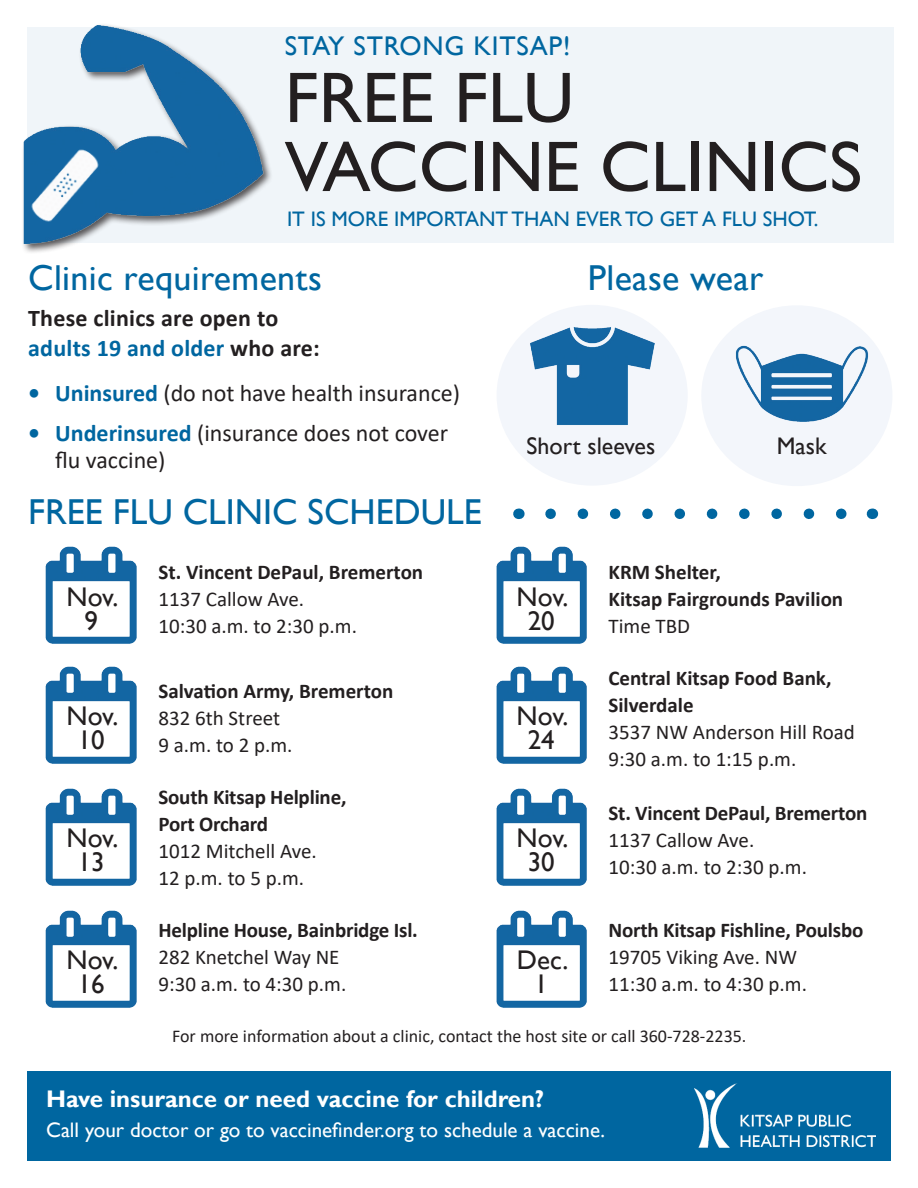
<style>
.page{position:relative;width:918px;height:1188px;background:#fff}
.page>*{position:absolute;margin:0;border:0;box-sizing:border-box;transform-origin:0 0}
.t1{font:72px "Gill Sans";color:#231f20}
.t2{font:36px "Gill Sans";letter-spacing:.01em;color:#0066a0}
.t3{font:27px "Gill Sans";color:#231f20}
.t4{font:27px "Gill Sans";letter-spacing:.03em;color:#0066a0}
.t5{font:24px/27px "Calibri";color:#231f20}
.t6{font:700 24px "Gill Sans";color:#fff}
.t7{font:700 24px "Calibri";letter-spacing:.01em;color:#0066a0}
.t8{font:700 24px "Calibri";letter-spacing:.01em;color:#231f20}
.t9{font:24px "Gill Sans";color:#231f20}
.t10{font:21px "Calibri";color:#231f20}
.t11{font:700 21px "Calibri";letter-spacing:-.01em;color:#231f20}
.t12{font:21px "Gill Sans";color:#fff}
.t13{font:21px "Gill Sans";color:#0066a0}
.t14{font:18px "Calibri";color:#231f20}
.s1{color:#231f20}
.s2{font-weight:700;color:#0066a0}
</style>
<div class="page">
<div style="left:701px;top:305px;width:191px;height:181px;background:#f3f6fb;border-radius:50%"></div>
<div style="left:497px;top:305px;width:191px;height:181px;background:#f3f6fb;border-radius:50%"></div>
<div style="left:27px;top:27px;width:866px;height:216px;background:#f0f5f9"></div>
<div style="left:21px;top:22px;width:252px;height:233px;background:#231f20;opacity:.75"></div>
<img style="left:21px;top:22px;width:250px;height:226px">
<img style="left:24px;top:145px;width:88px;height:87px">
<svg style="left:551px;top:509px;width:296px;height:10px"></svg>
<img style="left:45px;top:546px;width:92px;height:98px">
<img style="left:45px;top:666px;width:92px;height:98px">
<img style="left:45px;top:788px;width:92px;height:98px">
<img style="left:45px;top:910px;width:92px;height:98px">
<img style="left:496px;top:546px;width:91px;height:98px">
<img style="left:496px;top:666px;width:91px;height:98px">
<img style="left:496px;top:788px;width:91px;height:98px">
<img style="left:496px;top:910px;width:91px;height:98px">
<div style="left:27px;top:1071px;width:864px;height:90px;background:#0066a0"></div>
<img style="left:695px;top:1083px;width:181px;height:65px">
<img style="left:530px;top:327px;width:125px;height:98px">
<img style="left:721px;top:327px;width:147px;height:95px">
<p class="t4" style="left:285px;top:30px;width:287px">STAY STRONG KITSAP!</p>
<p class="t1" style="left:285px;top:56px;width:291px">FREE FLU</p>
<p class="t1" style="left:285px;top:125px;width:579px">VACCINE CLINICS</p>
<p class="t13" style="left:287px;top:206px;width:533px">IT IS MORE IMPORTANT THAN EVER TO GET A FLU SHOT.</p>
<p class="t2" style="left:28px;top:257px;width:295px">Clinic requirements</p>
<p class="t2" style="left:588px;top:257px;width:177px">Please wear</p>
<p class="t8" style="left:28px;top:301px;width:252px">These clinics are open to</p>
<p class="t7" style="left:28px;top:331px;width:293px">adults 19 and older <span class="s1">who are:</span></p>
<p class="t5" style="left:28px;top:378px;width:433px"><span class="s2">• Uninsured</span> (do not have health insurance)</p>
<p class="t5" style="left:55px;top:419px;width:394px;text-indent:-27px"><span class="s2">• Underinsured</span> (insurance does not cover flu vaccine)</p>
<p class="t2" style="left:28px;top:491px;width:455px">FREE FLU CLINIC SCHEDULE</p>
<p class="t3" style="left:67px;top:581px;width:53px">Nov.</p>
<p class="t3" style="left:84px;top:605px;width:15px">9</p>
<p class="t3" style="left:67px;top:701px;width:53px">Nov.</p>
<p class="t3" style="left:78px;top:725px;width:28px">10</p>
<p class="t3" style="left:67px;top:823px;width:53px">Nov.</p>
<p class="t3" style="left:78px;top:847px;width:28px">13</p>
<p class="t3" style="left:67px;top:945px;width:53px">Nov.</p>
<p class="t3" style="left:78px;top:969px;width:28px">16</p>
<p class="t11" style="left:159px;top:557px;width:266px">St. Vincent DePaul, Bremerton</p>
<p class="t10" style="left:159px;top:584px;width:147px">1137 Callow Ave.</p>
<p class="t10" style="left:159px;top:611px;width:200px">10:30 a.m. to 2:30 p.m.</p>
<p class="t11" style="left:159px;top:677px;width:236px">Salvation Army, Bremerton</p>
<p class="t10" style="left:159px;top:704px;width:123px">832 6th Street</p>
<p class="t10" style="left:159px;top:731px;width:135px">9 a.m. to 2 p.m.</p>
<p class="t11" style="left:159px;top:782px;width:189px">South Kitsap Helpline,</p>
<p class="t11" style="left:159px;top:809px;width:111px">Port Orchard</p>
<p class="t10" style="left:159px;top:836px;width:160px">1012 Mitchell Ave.</p>
<p class="t10" style="left:159px;top:863px;width:147px">12 p.m. to 5 p.m.</p>
<p class="t11" style="left:159px;top:915px;width:261px">Helpline House, Bainbridge Isl.</p>
<p class="t10" style="left:159px;top:942px;width:183px">282 Knetchel Way NE</p>
<p class="t10" style="left:159px;top:969px;width:189px">9:30 a.m. to 4:30 p.m.</p>
<p class="t9" style="left:527px;top:432px;width:130px">Short sleeves</p>
<p class="t9" style="left:777px;top:432px;width:51px">Mask</p>
<p class="t3" style="left:517px;top:581px;width:53px">Nov.</p>
<p class="t3" style="left:528px;top:605px;width:28px">20</p>
<p class="t3" style="left:517px;top:701px;width:53px">Nov.</p>
<p class="t3" style="left:528px;top:725px;width:28px">24</p>
<p class="t3" style="left:517px;top:823px;width:53px">Nov.</p>
<p class="t3" style="left:528px;top:847px;width:28px">30</p>
<p class="t3" style="left:517px;top:945px;width:53px">Dec.</p>
<p class="t3" style="left:534px;top:969px;width:15px">1</p>
<p class="t11" style="left:609px;top:557px;width:114px">KRM Shelter,</p>
<p class="t11" style="left:609px;top:584px;width:236px">Kitsap Fairgrounds Pavilion</p>
<p class="t10" style="left:609px;top:611px;width:83px">Time TBD</p>
<p class="t11" style="left:609px;top:663px;width:224px">Central Kitsap Food Bank,</p>
<p class="t11" style="left:609px;top:690px;width:87px">Silverdale</p>
<p class="t10" style="left:609px;top:717px;width:248px">3537 NW Anderson Hill Road</p>
<p class="t10" style="left:609px;top:744px;width:189px">9:30 a.m. to 1:15 p.m.</p>
<p class="t11" style="left:609px;top:799px;width:260px">St. Vincent DePaul, Bremerton</p>
<p class="t10" style="left:609px;top:826px;width:147px">1137 Callow Ave.</p>
<p class="t10" style="left:609px;top:853px;width:200px">10:30 a.m. to 2:30 p.m.</p>
<p class="t11" style="left:609px;top:915px;width:256px">North Kitsap Fishline, Poulsbo</p>
<p class="t10" style="left:609px;top:942px;width:190px">19705 Viking Ave. NW</p>
<p class="t10" style="left:609px;top:969px;width:200px">11:30 a.m. to 4:30 p.m.</p>
<p class="t14" style="left:172px;top:1023px;width:576px">For more information about a clinic, contact the host site or call 360-728-2235.</p>
<p class="t6" style="left:46px;top:1084px;width:500px">Have insurance or need vaccine for children?</p>
<p class="t12" style="left:46px;top:1117px;width:560px">Call your doctor or go to vaccinefinder.org to schedule a vaccine.</p>
</div>
